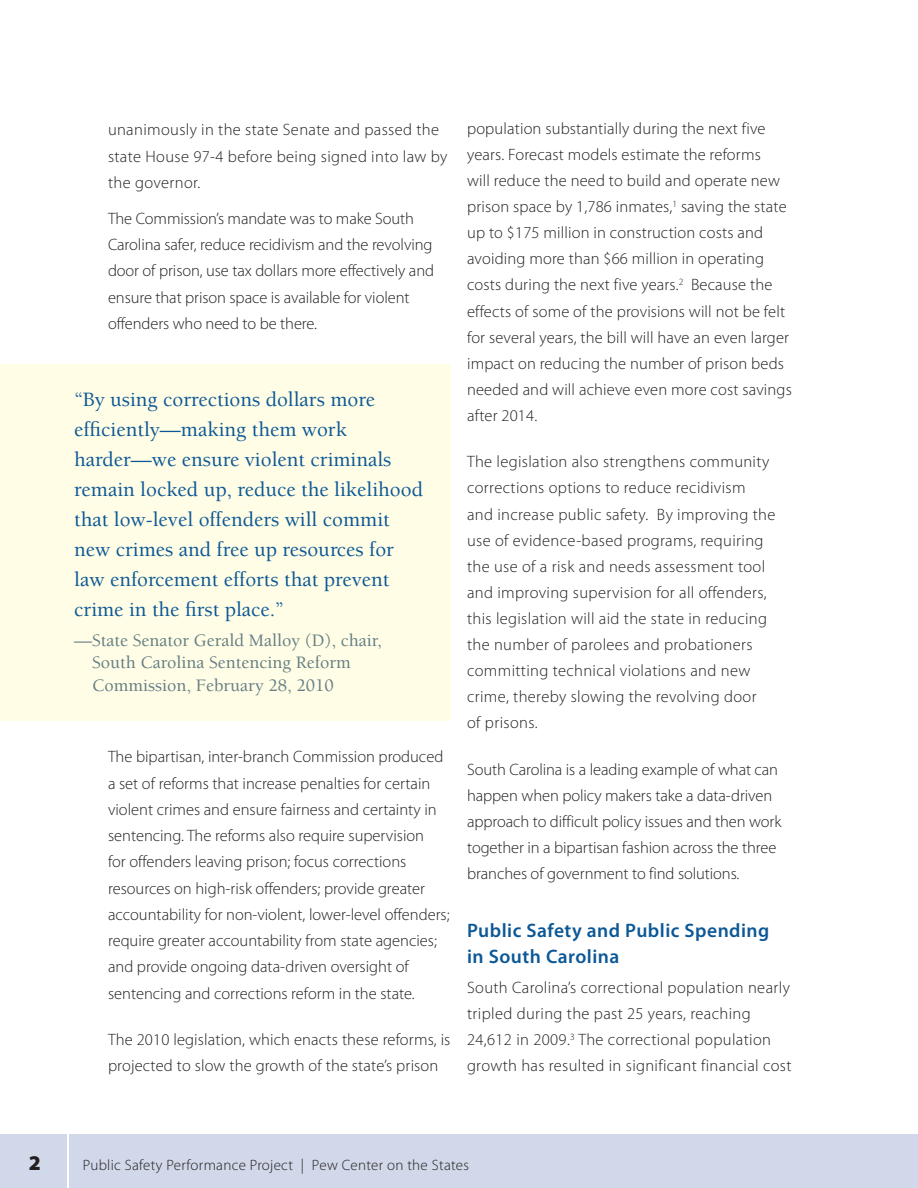
<style>
.page{position:relative;width:918px;height:1188px;background:#fff}
.page>*{position:absolute;margin:0;border:0;box-sizing:border-box;transform-origin:0 0}
.CALLOUT_text{font:500 21px/30px "Berkeley Std";color:#0c5896}
.FOOTER_left{font:900 21px "Myriad Pro";color:#231f20}
.t1{font:600 19.5px/26.1px "Myriad Pro";letter-spacing:.025em;color:#0c5896}
.CALLOUT_text-2{font:500 18px/22.5px "Berkeley Std";color:#657e85}
.BODY_text{font:300 16.5px/26.1px "Myriad Pro";letter-spacing:.01em;color:#231f20}
.FOOTER_left-2{font:300 15px "Myriad Pro";letter-spacing:.02em;color:#231f20}
</style>
<div class="page">
<div style="left:0;top:1134px;width:918px;height:54px;background:#d0d8e9"></div>
<hr style="left:68px;top:1131px;width:1px;height:57px;background:#fff">
<div style="left:0;top:364px;width:451px;height:357px;background:#fffde5"></div>
<p class="BODY_text" style="left:108px;top:117px;width:341px">unanimously in the state Senate and passed the state House 97-4 before being signed into law by the governor.</p>
<p class="BODY_text" style="left:108px;top:205px;width:328px">The Commission’s mandate was to make South Carolina safer, reduce recidivism and the revolving door of prison, use tax dollars more effectively and ensure that prison space is available for violent offenders who need to be there.</p>
<p class="CALLOUT_text" style="left:74px;top:385px;width:350px">“By using corrections dollars more efficiently—making them work harder—we ensure violent criminals remain locked up, reduce the likelihood that low-level offenders will commit new crimes and free up resources for law enforcement efforts that prevent crime in the first place.”</p>
<p class="CALLOUT_text-2" style="left:92px;top:629px;width:291px;text-indent:-18px">—State Senator Gerald Malloy (D), chair,<br>South Carolina Sentencing Reform<br>Commission, February 28, 2010</p>
<p class="BODY_text" style="left:108px;top:744px;width:343px">The bipartisan, inter-branch Commission produced a set of reforms that increase penalties for certain violent crimes and ensure fairness and certainty in sentencing. The reforms also require supervision<br>for offenders leaving prison; focus corrections resources on high-risk offenders; provide greater accountability for non-violent, lower-level offenders; require greater accountability from state agencies; and provide ongoing data-driven oversight of sentencing and corrections reform in the state.</p>
<p class="BODY_text" style="left:108px;top:1027px;width:344px">The 2010 legislation, which enacts these reforms, is projected to slow the growth of the state’s prison</p>
<p class="BODY_text" style="left:467px;top:116px;width:326px">population substantially during the next five years. Forecast models estimate the reforms<br>will reduce the need to build and operate new prison space by 1,786 inmates,<sup>1</sup> saving the state up to $175 million in construction costs and avoiding more than $66 million in operating costs during the next five years.<sup>2</sup> Because the effects of some of the provisions will not be felt for several years, the bill will have an even larger impact on reducing the number of prison beds needed and will achieve even more cost savings after 2014.</p>
<p class="BODY_text" style="left:467px;top:449px;width:310px">The legislation also strengthens community corrections options to reduce recidivism and increase public safety. By improving the use of evidence-based programs, requiring the use of a risk and needs assessment tool and improving supervision for all offenders, this legislation will aid the state in reducing the number of parolees and probationers committing technical violations and new crime, thereby slowing the revolving door<br>of prisons.</p>
<p class="BODY_text" style="left:467px;top:756px;width:316px">South Carolina is a leading example of what can happen when policy makers take a data-driven approach to difficult policy issues and then work together in a bipartisan fashion across the three branches of government to find solutions.</p>
<h2 class="t1" style="left:467px;top:917px;width:304px">Public Safety and Public Spending in South Carolina</h2>
<p class="BODY_text" style="left:467px;top:975px;width:326px">South Carolina’s correctional population nearly tripled during the past 25 years, reaching 24,612 in 2009.<sup>3</sup> The correctional population growth has resulted in significant financial cost</p>
<p class="FOOTER_left" style="left:29px;top:1151px;width:14px">2</p>
<p class="FOOTER_left-2" style="left:83px;top:1157px;width:388px">Public Safety Performance Project | Pew Center on the States</p>
</div>
